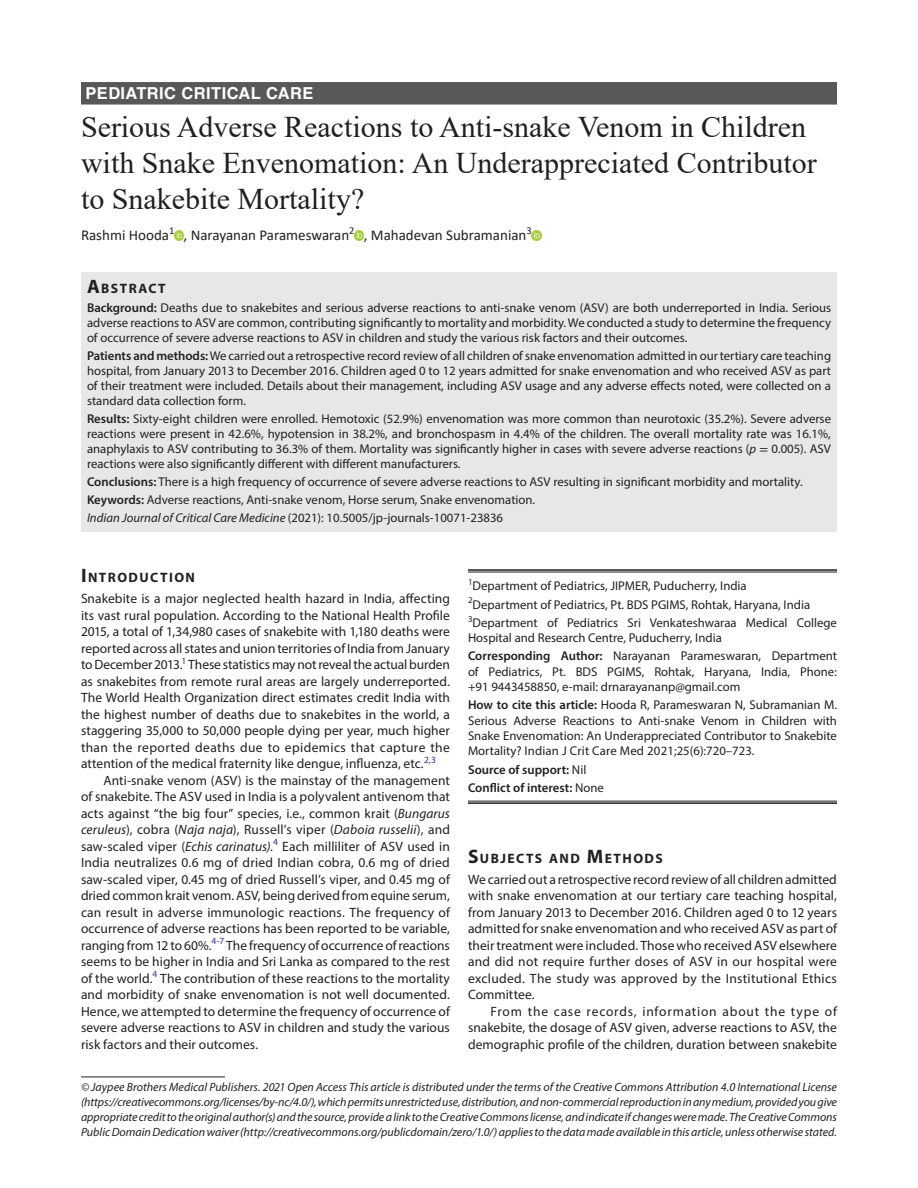
<style>
.page{position:relative;width:918px;height:1188px;background:#fff}
.page>*{position:absolute;margin:0;border:0;box-sizing:border-box;transform-origin:0 0}
.t1{font:30px/36px "Times New Roman";color:#231f20}
.IJCCM-ART{font:700 16.5px "Helvetica LT Std";letter-spacing:.025em;color:#fff}
.AuthorName{font:15px "Calibri";color:#231f20}
.Head-1{font:700 13.65px "Myriad Pro";letter-spacing:.105em;color:#231f20}
.Head-1-first{font:700 13.65px "Myriad Pro";letter-spacing:.105em;color:#231f20}
.AbstractTitle{font:700 13.65px "Myriad Pro";letter-spacing:.105em;color:#231f20}
.Para-Indent{font:13.5px/16.5px "Myriad Pro";letter-spacing:.005em;color:#231f20;text-align:justify}
.Para-NoIndent{font:13.5px/16.5px "Myriad Pro";letter-spacing:.005em;color:#231f20;text-align:justify}
.Keywords{font:12.75px/15px "Myriad Pro";color:#231f20;text-align:justify}
.Corollary-Para{font:12.75px/15.3px "Myriad Pro";color:#231f20;text-align:justify}
.Affiliation{font:12.75px/15.3px "Myriad Pro";color:#231f20}
.JT_DOI{font:12.75px "Myriad Pro";color:#231f20}
.Affiliation-first{font:12.75px "Myriad Pro";color:#231f20}
.Corollary-Para-last{font:600 12.75px "Myriad Pro";color:#231f20}
.Corollary-Para-2{font:600 12.75px "Myriad Pro";color:#231f20}
.FootNote{font:italic 12px/15px "Myriad Pro";color:#231f20;text-align:justify}
.s1{font-size:19.5px}
.s2{font-weight:600}
.s3{font-style:italic}
.s4{font-family:"STIX General"}
.s5{font-weight:400}
</style>
<div class="page">
<div style="left:81px;top:82px;width:756px;height:23px;background:#57585a"></div>
<div style="left:81px;top:272px;width:756px;height:26px;background:#e6e7e9"></div>
<div style="left:81px;top:297px;width:756px;height:54px;background:#e6e7e9"></div>
<div style="left:81px;top:345px;width:756px;height:69px;background:#e6e7e9"></div>
<div style="left:81px;top:408px;width:756px;height:69px;background:#e6e7e9"></div>
<div style="left:81px;top:471px;width:756px;height:24px;background:#e6e7e9"></div>
<div style="left:81px;top:489px;width:756px;height:24px;background:#e6e7e9"></div>
<div style="left:81px;top:507px;width:756px;height:24px;background:#e6e7e9"></div>
<svg style="left:174px;top:231px;width:10px;height:9px"></svg>
<svg style="left:355px;top:231px;width:9px;height:9px"></svg>
<svg style="left:532px;top:231px;width:9px;height:9px"></svg>
<hr style="left:81px;top:1077px;width:144px;height:1px;background:#231f20">
<hr style="left:468px;top:569px;width:369px;height:2px;background:#231f20">
<hr style="left:468px;top:572px;width:369px;height:1px;background:#231f20">
<hr style="left:468px;top:801px;width:369px;height:1px;background:#231f20">
<hr style="left:468px;top:802px;width:369px;height:2px;background:#231f20">
<p class="IJCCM-ART" style="left:86px;top:83px;width:230px">PEDIATRIC CRITICAL CARE</p>
<p class="t1" style="left:81px;top:108px;width:737px">Serious Adverse Reactions to Anti-snake Venom in Children with Snake Envenomation: An Underappreciated Contributor to Snakebite Mortality?</p>
<p class="AuthorName" style="left:81px;top:225px;width:452px">Rashmi Hooda<sup>1</sup> , Narayanan Parameswaran<sup>2</sup> , Mahadevan Subramanian<sup>3</sup></p>
<p class="AbstractTitle" style="left:87px;top:279px;width:80px"><span class="s1">A</span>BSTRACT</p>
<p class="Keywords" style="left:87px;top:300px;width:746px"><span class="s2">Background:</span> Deaths due to snakebites and serious adverse reactions to anti-snake venom (ASV) are both underreported in India. Serious adverse reactions to ASV are common, contributing significantly to mortality and morbidity. We conducted a study to determine the frequency of occurrence of severe adverse reactions to ASV in children and study the various risk factors and their outcomes.</p>
<p class="Keywords" style="left:87px;top:348px;width:746px"><span class="s2">Patients and methods:</span> We carried out a retrospective record review of all children of snake envenomation admitted in our tertiary care teaching hospital, from January 2013 to December 2016. Children aged 0 to 12 years admitted for snake envenomation and who received ASV as part of their treatment were included. Details about their management, including ASV usage and any adverse effects noted, were collected on a standard data collection form.</p>
<p class="Keywords" style="left:87px;top:411px;width:746px"><span class="s2">Results:</span> Sixty-eight children were enrolled. Hemotoxic (52.9%) envenomation was more common than neurotoxic (35.2%). Severe adverse reactions were present in 42.6%, hypotension in 38.2%, and bronchospasm in 4.4% of the children. The overall mortality rate was 16.1%, anaphylaxis to ASV contributing to 36.3% of them. Mortality was significantly higher in cases with severe adverse reactions (<span class="s3">p</span> <span class="s4">=</span> 0.005). ASV reactions were also significantly different with different manufacturers.</p>
<p class="Keywords" style="left:87px;top:474px;width:717px"><span class="s2">Conclusions:</span> There is a high frequency of occurrence of severe adverse reactions to ASV resulting in significant morbidity and mortality.</p>
<p class="Keywords" style="left:87px;top:492px;width:450px"><span class="s2">Keywords:</span> Adverse reactions, Anti-snake venom, Horse serum, Snake envenomation.</p>
<p class="JT_DOI" style="left:87px;top:510px;width:418px"><span class="s3">Indian Journal of Critical Care Medicine</span> (2021): 10.5005/jp-journals-10071-23836</p>
<p class="Head-1-first" style="left:81px;top:569px;width:116px"><span class="s1">I</span>NTRODUCTION</p>
<p class="Para-NoIndent" style="left:81px;top:590px;width:371px">Snakebite is a major neglected health hazard in India, affecting its vast rural population. According to the National Health Profile 2015, a total of 1,34,980 cases of snakebite with 1,180 deaths were reported across all states and union territories of India from January to December 2013.<sup>1</sup> These statistics may not reveal the actual burden as snakebites from remote rural areas are largely underreported.<br>The World Health Organization direct estimates credit India with the highest number of deaths due to snakebites in the world, a staggering 35,000 to 50,000 people dying per year, much higher than the reported deaths due to epidemics that capture the attention of the medical fraternity like dengue, influenza, etc.<sup>2,3</sup></p>
<p class="Para-Indent" style="left:81px;top:772px;width:371px;text-indent:22px">Anti-snake venom (ASV) is the mainstay of the management of snakebite. The ASV used in India is a polyvalent antivenom that acts against “the big four” species, i.e., common krait (<span class="s3">Bungarus ceruleus</span>), cobra (<span class="s3">Naja naja</span>), Russell’s viper (<span class="s3">Daboia russelii</span>), and saw-scaled viper (<span class="s3">Echis carinatus)</span>.<sup>4</sup> Each milliliter of ASV used in India neutralizes 0.6 mg of dried Indian cobra, 0.6 mg of dried saw-scaled viper, 0.45 mg of dried Russell’s viper, and 0.45 mg of dried common krait venom. ASV, being derived from equine serum, can result in adverse immunologic reactions. The frequency of occurrence of adverse reactions has been reported to be variable, ranging from 12 to 60%.<sup>4-7</sup> The frequency of occurrence of reactions seems to be higher in India and Sri Lanka as compared to the rest of the world.<sup>4</sup> The contribution of these reactions to the mortality and morbidity of snake envenomation is not well documented.<br>Hence, we attempted to determine the frequency of occurrence of severe adverse reactions to ASV in children and study the various risk factors and their outcomes.</p>
<p class="FootNote" style="left:81px;top:1079px;width:758px">© Jaypee Brothers Medical Publishers. 2021 Open Access This article is distributed under the terms of the Creative Commons Attribution 4.0 International License (https://creativecommons.org/licenses/by-nc/4.0/), which permits unrestricted use, distribution, and non-commercial reproduction in any medium, provided you give appropriate credit to the original author(s) and the source, provide a link to the Creative Commons license, and indicate if changes were made. The Creative Commons Public Domain Dedication waiver (http://creativecommons.org/publicdomain/zero/1.0/) applies to the data made available in this article, unless otherwise stated.</p>
<p class="Affiliation-first" style="left:468px;top:578px;width:280px"><sup>1</sup>Department of Pediatrics, JIPMER, Puducherry, India</p>
<p class="Affiliation" style="left:468px;top:596px;width:344px"><sup>2</sup>Department of Pediatrics, Pt. BDS PGIMS, Rohtak, Haryana, India</p>
<p class="Affiliation" style="left:468px;top:615px;width:370px"><sup>3</sup>Department of Pediatrics Sri Venkateshwaraa Medical College<br>Hospital and Research Centre, Puducherry, India</p>
<p class="Corollary-Para" style="left:468px;top:648px;width:371px"><span class="s2">Corresponding Author:</span> Narayanan Parameswaran, Department of Pediatrics, Pt. BDS PGIMS, Rohtak, Haryana, India, Phone: +91 9443458850, e-mail: drnarayananp@gmail.com</p>
<p class="Corollary-Para" style="left:468px;top:697px;width:371px"><span class="s2">How to cite this article:</span> Hooda R, Parameswaran N, Subramanian M.<br>Serious Adverse Reactions to Anti-snake Venom in Children with Snake Envenomation: An Underappreciated Contributor to Snakebite Mortality? Indian J Crit Care Med 2021;25(6):720–723.</p>
<p class="Corollary-Para-2" style="left:468px;top:761px;width:120px">Source of support: <span class="s5">Nil</span></p>
<p class="Corollary-Para-last" style="left:468px;top:779px;width:137px">Conflict of interest: <span class="s5">None</span></p>
<p class="Head-1" style="left:468px;top:849px;width:196px"><span class="s1">S</span>UBJECTS AND <span class="s1">M</span>ETHODS</p>
<p class="Para-NoIndent" style="left:468px;top:871px;width:371px">We carried out a retrospective record review of all children admitted with snake envenomation at our tertiary care teaching hospital, from January 2013 to December 2016. Children aged 0 to 12 years admitted for snake envenomation and who received ASV as part of their treatment were included. Those who received ASV elsewhere and did not require further doses of ASV in our hospital were excluded. The study was approved by the Institutional Ethics Committee.</p>
<p class="Para-Indent" style="left:468px;top:1003px;width:370px;text-indent:22px">From the case records, information about the type of snakebite, the dosage of ASV given, adverse reactions to ASV, the demographic profile of the children, duration between snakebite</p>
</div>
